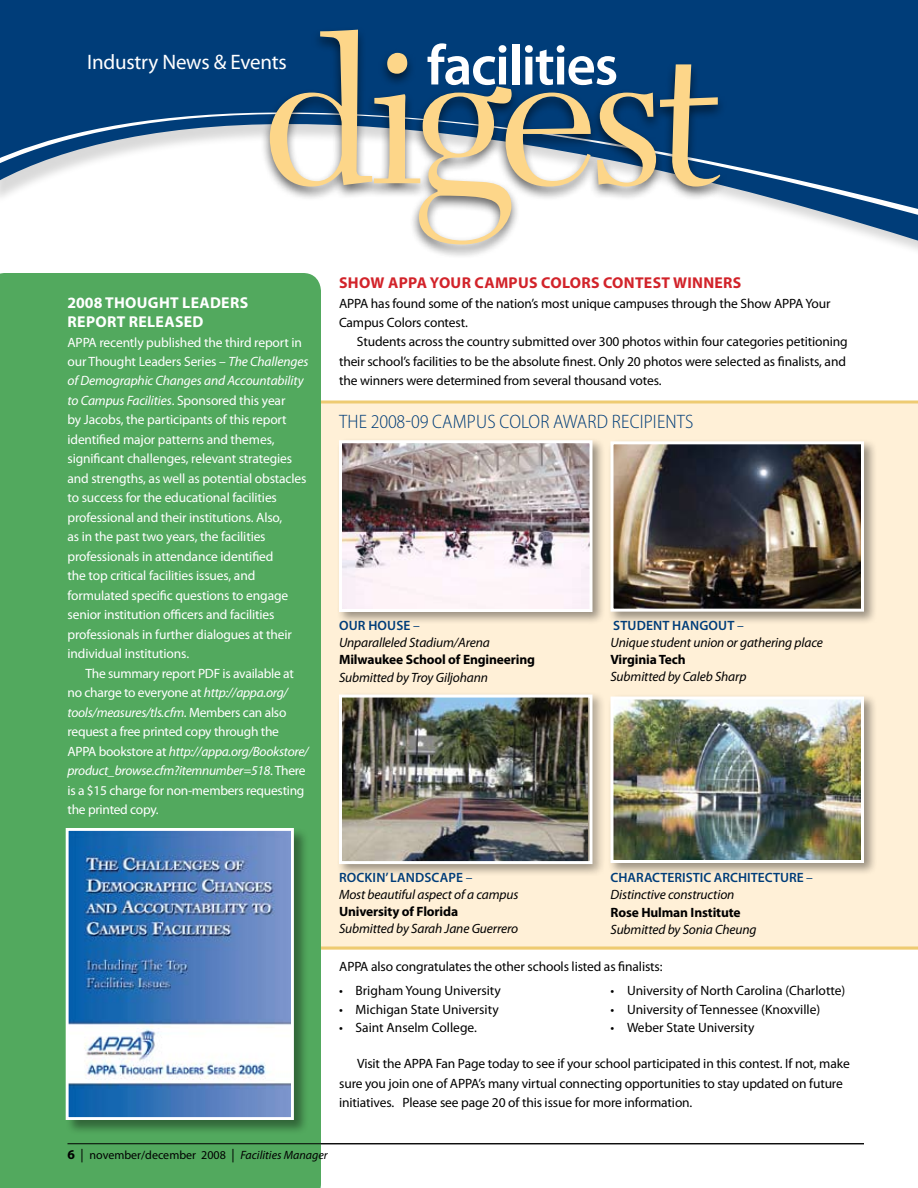
<style>
.page{position:relative;width:918px;height:1188px;background:#fff}
.page>*{position:absolute;margin:0;border:0;box-sizing:border-box;transform-origin:0 0}
.t1{font:207px "New Caledonia";letter-spacing:-.045em;color:#fdd689}
.t2{font:600 57px "Myriad Pro";letter-spacing:-.025em;color:#fff}
.t3{font:21px "Myriad Pro";letter-spacing:-.01em;color:#fff}
.t4{font:300 semi-condensed 19.5px "Myriad Pro";letter-spacing:.01em;color:#003d79}
.t5{font:700 15.75px "Myriad Pro";letter-spacing:.02em;color:#d2232a}
.t6{font:700 15.75px/19.5px "Myriad Pro";letter-spacing:.02em;color:#fff}
.t7{font:13.5px/19.5px "Myriad Pro";letter-spacing:-.01em;color:#000}
.t8{font:13.5px "Myriad Pro";letter-spacing:-.01em;color:#fff}
.t9{font:italic 13.5px/17.2px "Myriad Pro";letter-spacing:-.01em;color:#000}
.t10{font:italic 13.5px "Myriad Pro";letter-spacing:-.02em;color:#fff}
.t11{font:12px "Myriad Pro";color:#000}
.s1{font-style:italic}
.s2{font-style:normal}
.s3{font-weight:600;font-style:normal;color:#003d79}
.s4{font-style:normal;color:#003d79}
.s5{font-weight:700;font-style:normal}
.s6{font-weight:700;font-size:13.5px}
.s7{font-size:13.5px}
</style>
<div class="page">
<svg style="left:0;top:0;width:917px;height:250px;fill:#003d79"></svg>
<div style="left:260px;top:25px;width:468px;height:233px;background:#000;opacity:.6"></div>
<svg style="left:917px;top:0;width:1px;height:250px"></svg>
<div style="left:304px;top:401px;width:614px;height:548px;background:#fff0d7"></div>
<div style="left:0;top:273px;width:321px;height:915px;background:#52a95e"></div>
<hr style="left:68px;top:1143px;width:796px;height:1px;background:#000">
<div style="left:65px;top:827px;width:244px;height:308px;background:#000;opacity:.4"></div>
<img style="left:70px;top:832px;width:220px;height:284px">
<div style="left:66px;top:828px;width:228px;height:292px;border:3px solid #fff"></div>
<svg style="left:321px;top:400px;width:597px;height:4px;background:#f2d590"></svg>
<svg style="left:321px;top:946px;width:597px;height:4px;background:#f2d48b"></svg>
<div style="left:336px;top:437px;width:270px;height:188px;background:#000;opacity:.4"></div>
<img style="left:343px;top:444px;width:245px;height:164px">
<div style="left:339px;top:440px;width:253px;height:172px;border:3px solid #fff"></div>
<div style="left:607px;top:438px;width:270px;height:187px;background:#000;opacity:.4"></div>
<img style="left:615px;top:445px;width:245px;height:163px">
<div style="left:611px;top:441px;width:253px;height:171px;border:3px solid #fff"></div>
<div style="left:336px;top:691px;width:270px;height:186px;background:#000;opacity:.4"></div>
<img style="left:343px;top:699px;width:244px;height:161px">
<div style="left:339px;top:695px;width:253px;height:169px;border:3px solid #fff"></div>
<div style="left:607px;top:693px;width:270px;height:183px;background:#000;opacity:.4"></div>
<img style="left:615px;top:701px;width:245px;height:158px">
<div style="left:611px;top:697px;width:253px;height:166px;border:3px solid #fff"></div>
<p class="t1" style="left:263px;top:-5px;width:460px">digest</p>
<p class="t3" style="left:87px;top:49px;width:201px">Industry News &amp; Events</p>
<p class="t2" style="left:427px;top:29px;width:193px">FACILITIES</p>
<p class="t6" style="left:68px;top:292px;width:182px">2008 Thought Leaders<br>Report Released</p>
<p class="t8" style="left:68px;top:334px;width:236px">APPA recently published the third report in</p>
<p class="t8" style="left:68px;top:353px;width:242px">our Thought Leaders Series – <span class="s1">The Challenges</span></p>
<p class="t10" style="left:68px;top:373px;width:238px">of Demographic Changes and Accountability</p>
<p class="t10" style="left:68px;top:392px;width:219px">to Campus Facilities<span class="s2">. Sponsored this year</span></p>
<p class="t8" style="left:68px;top:412px;width:221px">by Jacobs, the participants of this report</p>
<p class="t8" style="left:68px;top:431px;width:209px">identified major patterns and themes,</p>
<p class="t8" style="left:68px;top:451px;width:226px">significant challenges, relevant strategies</p>
<p class="t8" style="left:68px;top:470px;width:241px">and strengths, as well as potential obstacles</p>
<p class="t8" style="left:68px;top:490px;width:211px">to success for the educational facilities</p>
<p class="t8" style="left:68px;top:509px;width:216px">professional and their institutions. Also,</p>
<p class="t8" style="left:68px;top:529px;width:200px">as in the past two years, the facilities</p>
<p class="t8" style="left:68px;top:548px;width:208px">professionals in attendance identified</p>
<p class="t8" style="left:68px;top:568px;width:189px">the top critical facilities issues, and</p>
<p class="t8" style="left:68px;top:587px;width:222px">formulated specific questions to engage</p>
<p class="t8" style="left:68px;top:607px;width:209px">senior institution officers and facilities</p>
<p class="t8" style="left:68px;top:626px;width:226px">professionals in further dialogues at their</p>
<p class="t8" style="left:68px;top:646px;width:123px">individual institutions.</p>
<p class="t8" style="left:85px;top:665px;width:210px">The summary report PDF is available at</p>
<p class="t8" style="left:68px;top:685px;width:222px">no charge to everyone at <span class="s1">http://appa.org/</span></p>
<p class="t10" style="left:68px;top:704px;width:220px">tools/measures/tls.cfm<span class="s2">. Members can also</span></p>
<p class="t8" style="left:68px;top:724px;width:213px">request a free printed copy through the</p>
<p class="t10" style="left:68px;top:743px;width:243px"><span class="s2">APPA bookstore at</span> http://appa.org/Bookstore/</p>
<p class="t10" style="left:68px;top:763px;width:240px">product_browse.cfm?itemnumber=518<span class="s2">. There</span></p>
<p class="t8" style="left:68px;top:782px;width:239px">is a $15 charge for non-members requesting</p>
<p class="t8" style="left:68px;top:802px;width:93px">the printed copy.</p>
<p class="t5" style="left:339px;top:272px;width:60px">Show APPA</p>
<p class="t5" style="left:430px;top:272px;width:313px">Your Campus Colors Contest Winners</p>
<p class="t7" style="left:339px;top:293px;width:493px">APPA has found some of the nation’s most unique campuses through the Show APPA Your</p>
<p class="t7" style="left:339px;top:313px;width:130px">Campus Colors contest.</p>
<p class="t7" style="left:357px;top:332px;width:492px">Students across the country submitted over 300 photos within four categories petitioning</p>
<p class="t7" style="left:339px;top:351px;width:508px">their school’s facilities to be the absolute finest. Only 20 photos were selected as finalists, and</p>
<p class="t7" style="left:339px;top:371px;width:324px">the winners were determined from several thousand votes.</p>
<p class="t4" style="left:339px;top:411px;width:356px">THE 2008-09 CAMPUS COLOR AWARD RECIPIENTS</p>
<p class="t9" style="left:339px;top:616px;width:198px"><span class="s3">OUR HOUSE</span> <span class="s4">–<br></span>Unparalleled Stadium/Arena<br><span class="s5">Milwaukee School of Engineering<br></span>Submitted by Troy Giljohann</p>
<p class="t9" style="left:610px;top:616px;width:214px"><span class="s3">STUDENT HANGOUT</span> <span class="s4">–<br></span>Unique student union or gathering place<br><span class="s5">Virginia Tech<br></span>Submitted by Caleb Sharp</p>
<p class="t9" style="left:339px;top:868px;width:181px"><span class="s3">ROCKIN’ LANDSCAPE</span> <span class="s4">–<br></span>Most beautiful aspect of a campus<br><span class="s5">University of Florida<br></span>Submitted by Sarah Jane Guerrero</p>
<p class="t9" style="left:611px;top:869px;width:204px"><span class="s3">CHARACTERISTIC ARCHITECTURE</span> <span class="s4">–<br></span>Distinctive construction<br><span class="s5">Rose Hulman Institute<br></span>Submitted by Sonia Cheung</p>
<p class="t7" style="left:339px;top:956px;width:325px">APPA also congratulates the other schools listed as finalists:</p>
<p class="t7" style="left:339px;top:980px;width:163px">• Brigham Young University</p>
<p class="t7" style="left:339px;top:999px;width:161px">• Michigan State University</p>
<p class="t7" style="left:339px;top:1018px;width:139px">• Saint Anselm College.</p>
<p class="t7" style="left:611px;top:980px;width:236px">• University of North Carolina (Charlotte)</p>
<p class="t7" style="left:611px;top:999px;width:211px">• University of Tennessee (Knoxville)</p>
<p class="t7" style="left:611px;top:1018px;width:145px">• Weber State University</p>
<p class="t7" style="left:339px;top:1054px;width:512px;text-indent:18px">Visit the APPA Fan Page today to see if your school participated in this contest. If not, make sure you join one of APPA’s many virtual connecting opportunities to stay updated on future initiatives. Please see page 20 of this issue for more information.</p>
<p class="t11" style="left:68px;top:1147px;width:262px"><span class="s6">6</span> <span class="s7">|</span> november/december 2008 <span class="s7">|</span> <span class="s1">Facilities Manager</span></p>
</div>
